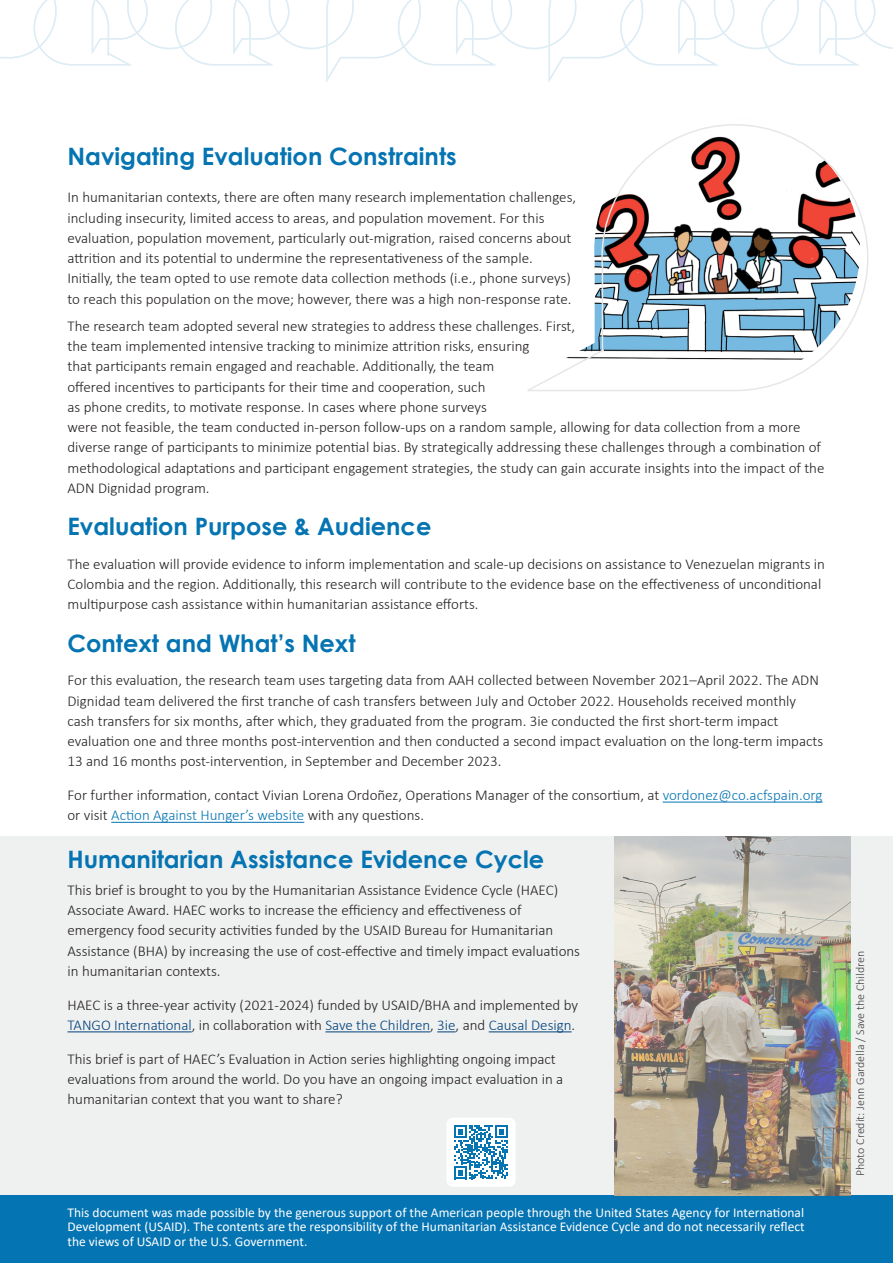
<style>
.page{position:relative;width:893px;height:1263px;background:#fff}
.page>*{position:absolute;margin:0;border:0;box-sizing:border-box;transform-origin:0 0}
.Subhead{font:700 24px "Century Gothic";color:#0574b2}
.Subhead-2{font:300 15px/20.2px "Calibri";color:#231f20}
.t1{font:13.5px/14.2px "Calibri";color:#fff;text-align:justify}
.t2{font:300 12px "Calibri";color:#3e3e3f}
.s1{color:#0574b2}
.s2{color:#01427c}
</style>
<div class="page">
<svg style="left:0;top:0;width:893px;height:83px"></svg>
<div style="left:0;top:836px;width:893px;height:359px;background:#eff0f0"></div>
<div style="left:0;top:1195px;width:893px;height:68px;background:#0574b2"></div>
<hr style="left:663px;top:802px;width:159px;height:1px;background:#0574b2">
<hr style="left:111px;top:822px;width:193px;height:1px;background:#0574b2">
<hr style="left:68px;top:1031px;width:124px;height:1px;background:#01427c">
<hr style="left:325px;top:1031px;width:105px;height:1px;background:#01427c">
<svg style="left:437px;top:1031px;width:19px;height:1px"></svg>
<hr style="left:489px;top:1031px;width:83px;height:1px;background:#01427c">
<svg style="left:527px;top:124px;width:342px;height:267px"></svg>
<img style="left:614px;top:836px;width:236px;height:359px">
<div style="left:446px;top:1118px;width:70px;height:69px;background:#fff;border-radius:6px"></div>
<svg style="left:454px;top:1125px;width:54px;height:54px"></svg>
<p class="Subhead" style="left:68px;top:138px;width:391px">Navigating Evaluation Constraints</p>
<p class="Subhead-2" style="left:68px;top:187px;width:510px">In humanitarian contexts, there are often many research implementation challenges, including insecurity, limited access to areas, and population movement. For this evaluation, population movement, particularly out-migration, raised concerns about attrition and its potential to undermine the representativeness of the sample.<br>Initially, the team opted to use remote data collection methods (i.e., phone surveys) to reach this population on the move; however, there was a high non-response rate.</p>
<p class="Subhead-2" style="left:68px;top:315px;width:758px">The research team adopted several new strategies to address these challenges. First,<br>the team implemented intensive tracking to minimize attrition risks, ensuring<br>that participants remain engaged and reachable. Additionally, the team<br>offered incentives to participants for their time and cooperation, such<br>as phone credits, to motivate response. In cases where phone surveys<br>were not feasible, the team conducted in-person follow-ups on a random sample, allowing for data collection from a more diverse range of participants to minimize potential bias. By strategically addressing these challenges through a combination of methodological adaptations and participant engagement strategies, the study can gain accurate insights into the impact of the ADN Dignidad program.</p>
<p class="Subhead" style="left:68px;top:508px;width:365px">Evaluation Purpose &amp; Audience</p>
<p class="Subhead-2" style="left:68px;top:554px;width:759px">The evaluation will provide evidence to inform implementation and scale-up decisions on assistance to Venezuelan migrants in<br>Colombia and the region. Additionally, this research will contribute to the evidence base on the effectiveness of unconditional multipurpose cash assistance within humanitarian assistance efforts.</p>
<p class="Subhead" style="left:68px;top:625px;width:289px">Context and What’s Next</p>
<p class="Subhead-2" style="left:68px;top:670px;width:757px">For this evaluation, the research team uses targeting data from AAH collected between November 2021–April 2022. The ADN Dignidad team delivered the first tranche of cash transfers between July and October 2022. Households received monthly cash transfers for six months, after which, they graduated from the program. 3ie conducted the first short-term impact evaluation one and three months post-intervention and then conducted a second impact evaluation on the long-term impacts 13 and 16 months post-intervention, in September and December 2023.</p>
<p class="Subhead-2" style="left:68px;top:785px;width:756px">For further information, contact Vivian Lorena Ordoñez, Operations Manager of the consortium, at <span class="s1">vordonez@co.acfspain.org </span>or visit <span class="s1">Action Against Hunger’s website</span> with any questions.</p>
<p class="Subhead" style="left:68px;top:841px;width:478px">Humanitarian Assistance Evidence Cycle</p>
<p class="Subhead-2" style="left:68px;top:880px;width:514px">This brief is brought to you by the Humanitarian Assistance Evidence Cycle (HAEC)<br>Associate Award. HAEC works to increase the efficiency and effectiveness of emergency food security activities funded by the USAID Bureau for Humanitarian Assistance (BHA) by increasing the use of cost-effective and timely impact evaluations in humanitarian contexts.</p>
<p class="Subhead-2" style="left:68px;top:994px;width:512px">HAEC is a three-year activity (2021-2024) funded by USAID/BHA and implemented by<br><span class="s2">TANGO International</span>, in collaboration with <span class="s2">Save the Children</span>, <span class="s2">3ie</span>, and <span class="s2">Causal Design</span>.</p>
<p class="Subhead-2" style="left:68px;top:1048px;width:497px">This brief is part of HAEC’s Evaluation in Action series highlighting ongoing impact evaluations from around the world. Do you have an ongoing impact evaluation in a humanitarian context that you want to share?</p>
<p class="t1" style="left:68px;top:1205px;width:739px">This document was made possible by the generous support of the American people through the United States Agency for International Development (USAID). The contents are the responsibility of the Humanitarian Assistance Evidence Cycle and do not necessarily reflect the views of USAID or the U.S. Government.</p>
<p class="t2" style="left:853px;top:1176px;width:227px;rotate:-90deg">Photo Credit: Jenn Gardella / Save the Children</p>
</div>
